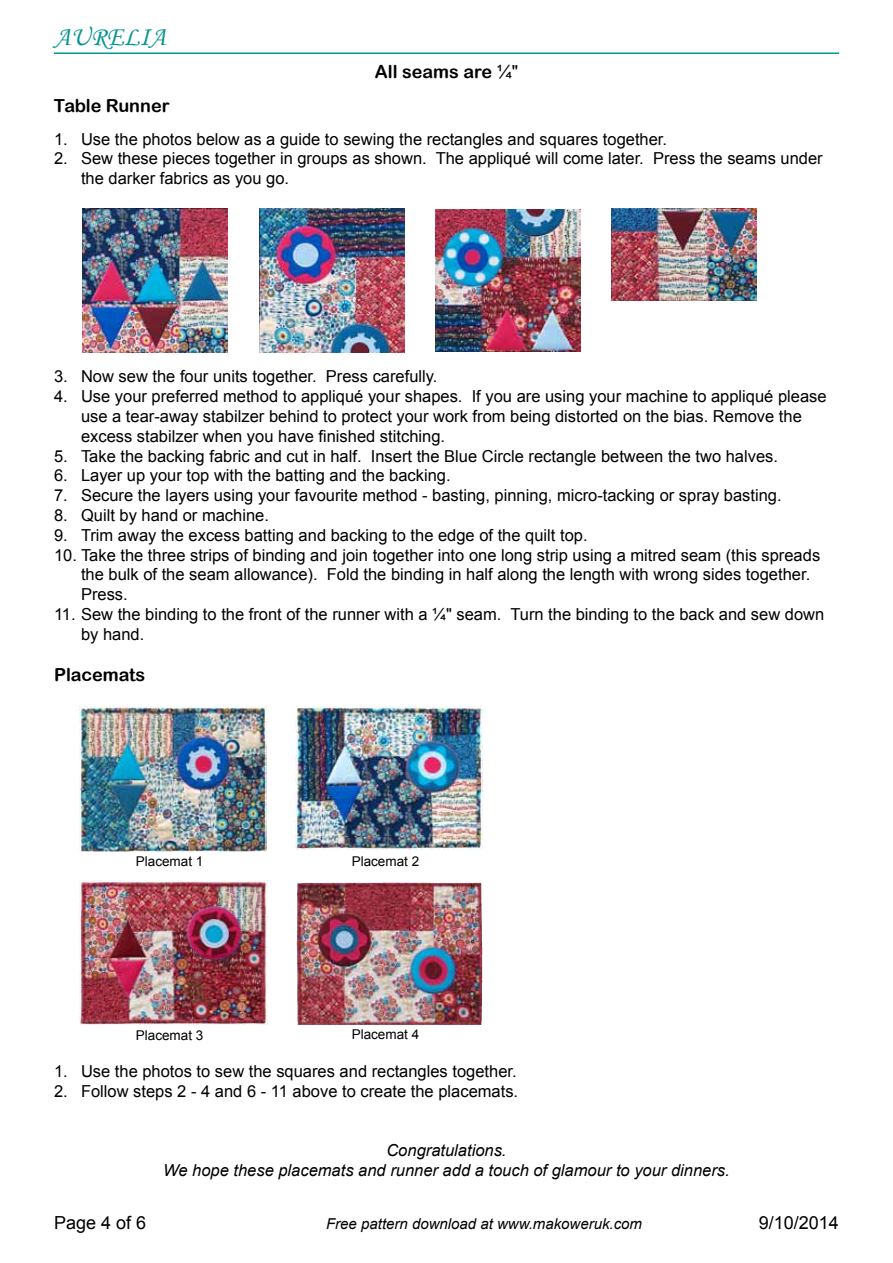
<style>
.page{position:relative;width:893px;height:1263px;background:#fff}
.page>*{position:absolute;margin:0;border:0;box-sizing:border-box;transform-origin:0 0}
.t1{font:27px "Monotype Corsiva";color:#069590}
.t2{font:18px "Arial Rounded MT Bold";color:#000}
.t3{font:18px "Arial";color:#000}
.t4{font:16.5px/19.8px "Arial";color:#000}
.t5{font:italic 16.5px/19.8px "Arial";color:#000;text-align:center}
.t6{font:italic 15px "Arial";color:#000}
.t7{font:13.5px "Arial";color:#000}
.s1{font-family:"Arial"}
</style>
<div class="page">
<img style="left:83px;top:208px;width:144px;height:145px">
<img style="left:260px;top:208px;width:144px;height:145px">
<img style="left:435px;top:209px;width:145px;height:143px">
<img style="left:611px;top:208px;width:145px;height:93px">
<img style="left:80px;top:707px;width:187px;height:144px">
<img style="left:296px;top:707px;width:187px;height:142px">
<img style="left:80px;top:880px;width:187px;height:145px">
<img style="left:297px;top:882px;width:185px;height:143px">
<hr style="left:54px;top:53px;width:785px;height:1px;background:#069590">
<h1 class="t1" style="left:54px;top:21px;width:114px">AURELIA</h1>
<p class="t2" style="left:375px;top:61px;width:145px">All seams are <span class="s1">¼"</span></p>
<p class="t2" style="left:54px;top:95px;width:117px">Table Runner</p>
<p class="t4" style="left:54px;top:129px;width:615px">1. Use the photos below as a guide to sewing the rectangles and squares together.</p>
<p class="t4" style="left:81px;top:149px;width:743px;text-indent:-27px">2. Sew these pieces together in groups as shown. The appliqué will come later. Press the seams under the darker fabrics as you go.</p>
<p class="t4" style="left:54px;top:367px;width:385px">3. Now sew the four units together. Press carefully.</p>
<p class="t4" style="left:81px;top:387px;width:747px;text-indent:-27px">4. Use your preferred method to appliqué your shapes. If you are using your machine to appliqué please use a tear-away stabilzer behind to protect your work from being distorted on the bias. Remove the excess stabilzer when you have finished stitching.</p>
<p class="t4" style="left:54px;top:446px;width:726px">5. Take the backing fabric and cut in half. Insert the Blue Circle rectangle between the two halves.</p>
<p class="t4" style="left:54px;top:466px;width:398px">6. Layer up your top with the batting and the backing.</p>
<p class="t4" style="left:54px;top:486px;width:729px">7. Secure the layers using your favourite method - basting, pinning, micro-tacking or spray basting.</p>
<p class="t4" style="left:54px;top:505px;width:216px">8. Quilt by hand or machine.</p>
<p class="t4" style="left:54px;top:525px;width:535px">9. Trim away the excess batting and backing to the edge of the quilt top.</p>
<p class="t4" style="left:81px;top:545px;width:741px;text-indent:-27px">10. Take the three strips of binding and join together into one long strip using a mitred seam (this spreads the bulk of the seam allowance). Fold the binding in half along the length with wrong sides together.<br>Press.</p>
<p class="t4" style="left:81px;top:604px;width:745px;text-indent:-27px">11. Sew the binding to the front of the runner with a ¼" seam. Turn the binding to the back and sew down by hand.</p>
<p class="t2" style="left:54px;top:664px;width:93px">Placemats</p>
<p class="t7" style="left:136px;top:852px;width:69px">Placemat 1</p>
<p class="t7" style="left:352px;top:852px;width:69px">Placemat 2</p>
<p class="t7" style="left:136px;top:1026px;width:69px">Placemat 3</p>
<p class="t7" style="left:352px;top:1025px;width:69px">Placemat 4</p>
<p class="t4" style="left:54px;top:1061px;width:464px">1. Use the photos to sew the squares and rectangles together.</p>
<p class="t4" style="left:54px;top:1081px;width:466px">2. Follow steps 2 - 4 and 6 - 11 above to create the placemats.</p>
<p class="t5" style="left:163px;top:1141px;width:568px">Congratulations.<br>We hope these placemats and runner add a touch of glamour to your dinners.</p>
<p class="t3" style="left:54px;top:1210px;width:94px">Page 4 of 6</p>
<p class="t6" style="left:326px;top:1214px;width:317px">Free pattern download at www.makoweruk.com</p>
<p class="t3" style="left:759px;top:1210px;width:82px">9/10/2014</p>
</div>
